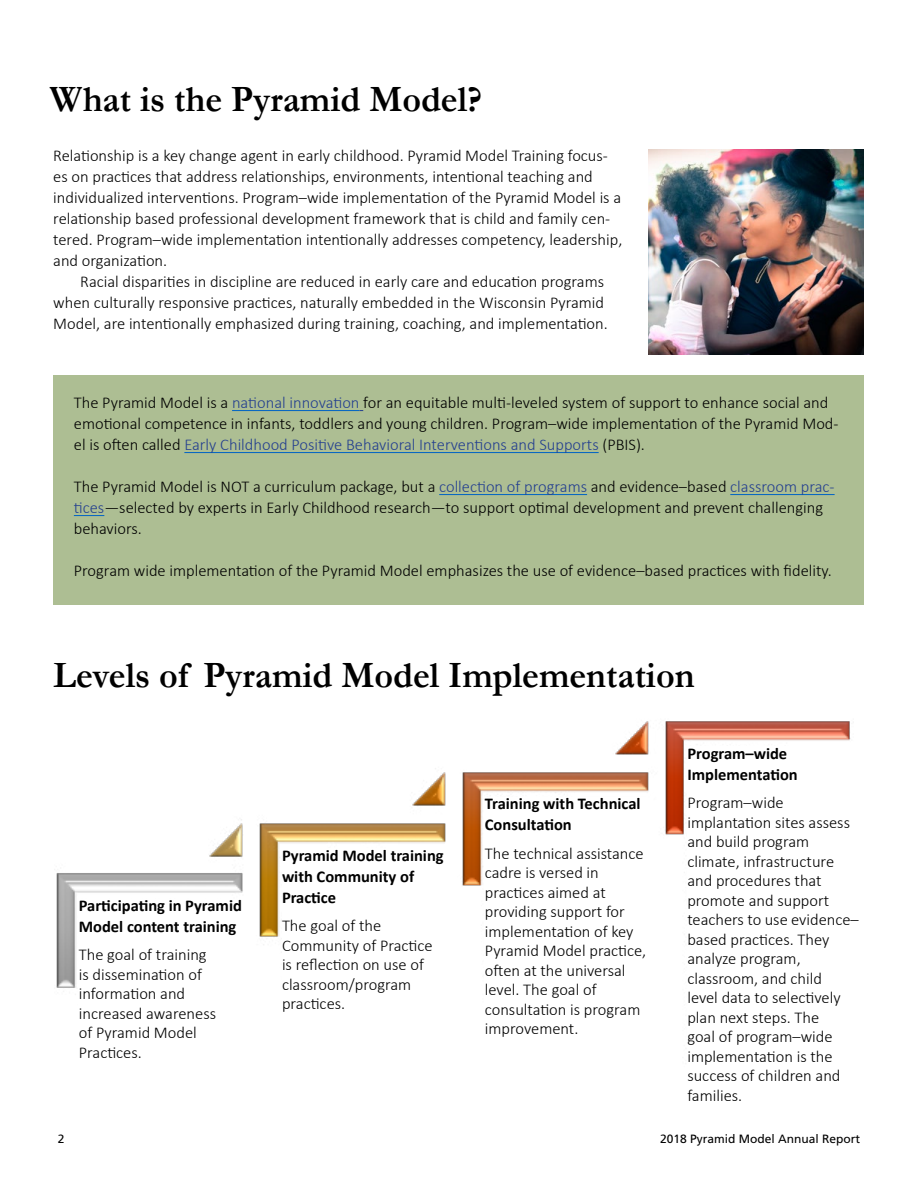
<style>
.page{position:relative;width:918px;height:1188px;background:#fff}
.page>*{position:absolute;margin:0;border:0;box-sizing:border-box;transform-origin:0 0}
.t1{font:700 37.5px "Garamond";color:#000;scale:.96 1}
.t2{font:300 16.5px/19.5px "Calibri";color:#000}
.t3{font:700 16.5px/21px "Calibri";color:#000}
.t4{font:12px "Frutiger LT Std";color:#000}
.s1{color:#25408f}
</style>
<div class="page">
<div style="left:54px;top:376px;width:810px;height:229px;background:#adbe93"></div>
<hr style="left:232px;top:410px;width:128px;height:1px;background:#0063c5">
<hr style="left:184px;top:452px;width:415px;height:1px;background:#0063c5">
<hr style="left:439px;top:494px;width:148px;height:1px;background:#0063c5">
<hr style="left:730px;top:494px;width:105px;height:1px;background:#0063c5">
<hr style="left:74px;top:515px;width:30px;height:1px;background:#0063c5">
<img style="left:648px;top:150px;width:216px;height:205px">
<img style="left:56px;top:721px;width:795px;height:267px">
<div style="left:79px;top:899px;width:163px;height:187px;background:#fff"></div>
<div style="left:282px;top:848px;width:163px;height:188px;background:#fff"></div>
<div style="left:485px;top:797px;width:163px;height:270px;background:#fff"></div>
<div style="left:687px;top:746px;width:172px;height:385px;background:#fff"></div>
<h1 class="t1" style="left:50px;top:77px;width:452px">What is the Pyramid Model?</h1>
<p class="t2" style="left:53px;top:145px;width:571px;line-height:21px">Relationship is a key change agent in early childhood. Pyramid Model Training focus&shy;es on practices that address relationships, environments, intentional teaching and individualized interventions. Program–wide implementation of the Pyramid Model is a relationship based professional development framework that is child and family cen&shy;tered. Program–wide implementation intentionally addresses competency, leadership, and organization.</p>
<p class="t2" style="left:53px;top:271px;width:556px;line-height:21px;text-indent:27px">Racial disparities in discipline are reduced in early care and education programs when culturally responsive practices, naturally embedded in the Wisconsin Pyramid<br>Model, are intentionally emphasized during training, coaching, and implementation.</p>
<p class="t2" style="left:74px;top:392px;width:766px;line-height:21px">The Pyramid Model is a <span class="s1">national innovation</span> for an equitable multi-leveled system of support to enhance social and emotional competence in infants, toddlers and young children. Program–wide implementation of the Pyramid Mod&shy;el is often called <span class="s1">Early Childhood Positive Behavioral Interventions and Supports</span> (PBIS).</p>
<p class="t2" style="left:74px;top:476px;width:762px;line-height:21px">The Pyramid Model is NOT a curriculum package, but a <span class="s1">collection of programs</span> and evidence–based <span class="s1">classroom prac&shy;tices</span>—selected by experts in Early Childhood research—to support optimal development and prevent challenging behaviors.</p>
<p class="t2" style="left:74px;top:560px;width:759px">Program wide implementation of the Pyramid Model emphasizes the use of evidence–based practices with fidelity.</p>
<h1 class="t1" style="left:53px;top:652px;width:670px">Levels of Pyramid Model Implementation</h1>
<p class="t3" style="left:79px;top:894px;width:165px">Participating in Pyramid<br>Model content training</p>
<p class="t2" style="left:79px;top:944px;width:139px">The goal of training is dissemination of information and increased awareness of Pyramid Model<br>Practices.</p>
<p class="t3" style="left:282px;top:844px;width:163px">Pyramid Model training with Community of<br>Practice</p>
<p class="t2" style="left:282px;top:915px;width:152px">The goal of the<br>Community of Practice is reflection on use of classroom/program practices.</p>
<p class="t3" style="left:485px;top:793px;width:157px">Training with Technical<br>Consultation</p>
<p class="t2" style="left:485px;top:843px;width:163px">The technical assistance cadre is versed in practices aimed at providing support for implementation of key<br>Pyramid Model practice, often at the universal level. The goal of consultation is program improvement.</p>
<p class="t3" style="left:687px;top:742px;width:112px">Program–wide<br>Implementation</p>
<p class="t2" style="left:687px;top:792px;width:173px">Program–wide implantation sites assess and build program climate, infrastructure and procedures that promote and support teachers to use evidence– based practices. They analyze program, classroom, and child<br>level data to selectively plan next steps. The<br>goal of program–wide implementation is the success of children and families.</p>
<p class="t4" style="left:58px;top:1132px;width:8px">2</p>
<p class="t4" style="left:660px;top:1132px;width:202px">2018 Pyramid Model Annual Report</p>
</div>
